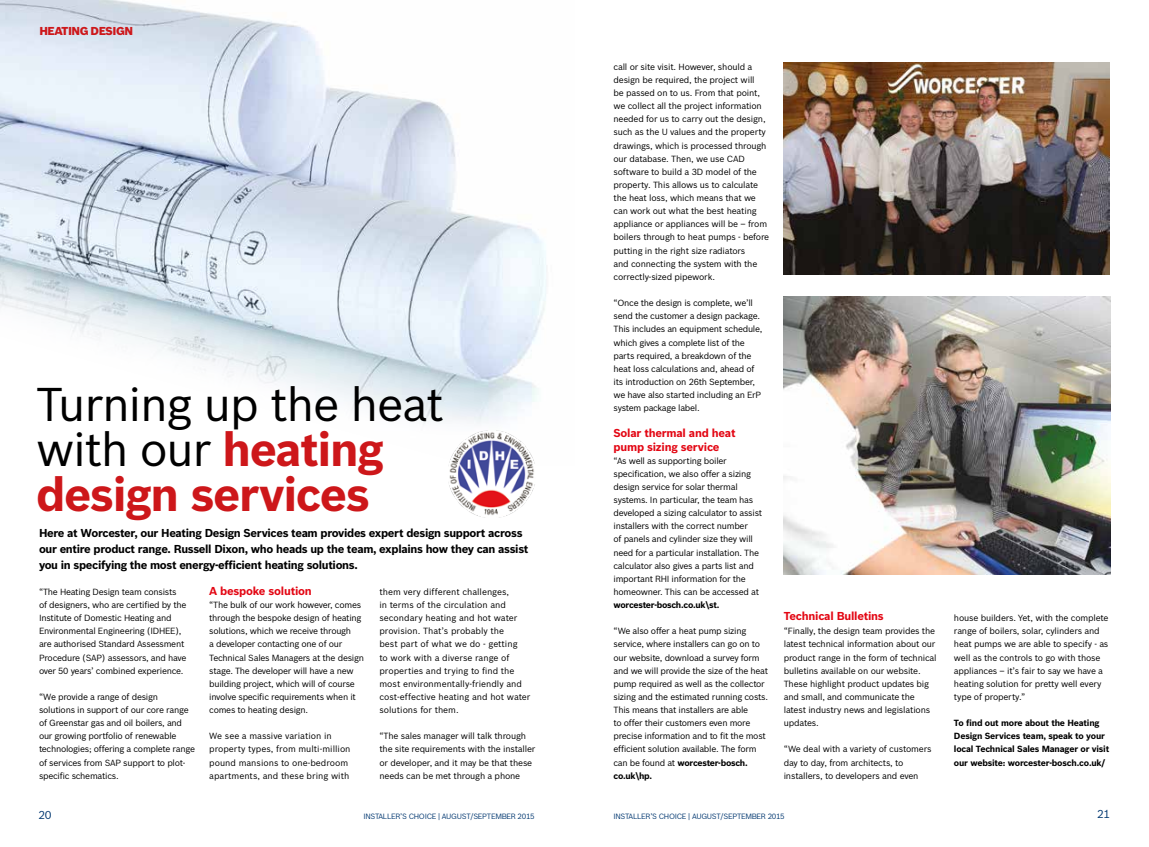
<style>
.page{position:relative;width:1149px;height:847px;background:#fff}
.page>*{position:absolute;margin:0;border:0;box-sizing:border-box;transform-origin:0 0}
.t1{font:46.38px/45px "Bosch Sans";letter-spacing:-.03em;color:#000}
.t2{font:700 11.25px/16.2px "Bosch Sans";letter-spacing:-.03em;color:#000}
.t3{font:700 11.25px/13.1px "Bosch Sans";letter-spacing:-.02em;color:#e30613}
.t4{font:900 11.25px "Bosch Sans";color:#cd171a}
.t5{font:11.25px "Bosch Sans";color:#003770}
.t6{font:8.75px/13.1px "Bosch Sans";letter-spacing:-.03em;color:#000}
.t7{font:8.75px/13.1px "Bosch Sans";color:#000}
.t8{font:700 8.75px/13.1px "Bosch Sans";letter-spacing:-.02em;color:#000}
.t9{font:7.5px "Bosch Sans";letter-spacing:-.04em;color:#003770}
.s1{font-weight:700;color:#cd171a}
.s2{font-weight:700}
</style>
<div class="page">
<img style="left:0;top:0;width:547px;height:431px">
<img style="left:783px;top:297px;width:326px;height:277px">
<img style="left:783px;top:63px;width:326px;height:212px">
<img style="left:448px;top:431px;width:87px;height:87px">
<p class="t4" style="left:39px;top:24px;width:9px">HEA</p>
<p class="t4" style="left:62px;top:24px;width:71px">TING DESIGN</p>
<h1 class="t1" style="left:36px;top:381px;width:409px">Turning up the heat with our <span class="s1">heating design services</span></h1>
<p class="t2" style="left:39px;top:524px;width:491px">Here at Worcester, our Heating Design Services team provides expert design support across our entire product range. Russell Dixon, who heads up the team, explains how they can assist you in specifying the most energy-efficient heating solutions.</p>
<p class="t3" style="left:209px;top:584px;width:104px">A bespoke solution</p>
<p class="t6" style="left:209px;top:598px;width:156px">“The bulk of our work however, comes through the bespoke design of heating solutions, which we receive through<br>a developer contacting one of our Technical Sales Managers at the design stage. The developer will have a new building project, which will of course involve specific requirements when it comes to heating design.</p>
<p class="t7" style="left:209px;top:729px;width:143px">We see a massive variation in property types, from multi-million pound mansions to one-bedroom apartments, and these bring with</p>
<p class="t7" style="left:379px;top:585px;width:152px">them very different challenges,<br>in terms of the circulation and secondary heating and hot water provision. That’s probably the<br>best part of what we do - getting<br>to work with a diverse range of properties and trying to find the most environmentally-friendly and cost-effective heating and hot water solutions for them.</p>
<p class="t6" style="left:379px;top:729px;width:157px">“The sales manager will talk through the site requirements with the installer or developer, and it may be that these needs can be met through a phone</p>
<p class="t6" style="left:39px;top:585px;width:149px">“The Heating Design team consists of designers, who are certified by the Institute of Domestic Heating and Environmental Engineering (IDHEE), are authorised Standard Assessment Procedure (SAP) assessors, and have over 50 years’ combined experience.</p>
<p class="t6" style="left:39px;top:690px;width:157px">“We provide a range of design solutions in support of our core range of Greenstar gas and oil boilers, and our growing portfolio of renewable technologies; offering a complete range of services from SAP support to plot&shy;specific schematics.</p>
<p class="t6" style="left:613px;top:60px;width:157px">call or site visit. However, should a design be required, the project will<br>be passed on to us. From that point, we collect all the project information needed for us to carry out the design, such as the U values and the property drawings, which is processed through our database. Then, we use CAD software to build a 3D model of the property. This allows us to calculate the heat loss, which means that we can work out what the best heating appliance or appliances will be – from boilers through to heat pumps - before putting in the right size radiators<br>and connecting the system with the correctly-sized pipework.</p>
<p class="t6" style="left:613px;top:296px;width:150px">“Once the design is complete, we’ll send the customer a design package.<br>This includes an equipment schedule, which gives a complete list of the parts required, a breakdown of the heat loss calculations and, ahead of its introduction on 26th September, we have also started including an ErP system package label.</p>
<p class="t3" style="left:613px;top:427px;width:124px">Solar thermal and heat pump sizing service</p>
<p class="t6" style="left:613px;top:454px;width:150px">“As well as supporting boiler specification, we also offer a sizing design service for solar thermal systems. In particular, the team has developed a sizing calculator to assist installers with the correct number<br>of panels and cylinder size they will need for a particular installation. The calculator also gives a parts list and important RHI information for the homeowner. This can be accessed at</p>
<p class="t8" style="left:613px;top:598px;width:107px">worcester-bosch.co.uk\st.</p>
<p class="t6" style="left:613px;top:624px;width:156px">“We also offer a heat pump sizing service, where installers can go on to our website, download a survey form and we will provide the size of the heat pump required as well as the collector sizing and the estimated running costs.<br>This means that installers are able<br>to offer their customers even more precise information and to fit the most efficient solution available. The form can be found at <span class="s2">worcester-bosch. co.uk\hp.</span></p>
<p class="t3" style="left:783px;top:609px;width:102px">Technical Bulletins</p>
<p class="t6" style="left:783px;top:624px;width:154px">“Finally, the design team provides the latest technical information about our product range in the form of technical bulletins available on our website.<br>These highlight product updates big and small, and communicate the latest industry news and legislations updates.</p>
<p class="t6" style="left:783px;top:742px;width:149px">“We deal with a variety of customers day to day, from architects, to installers, to developers and even</p>
<p class="t6" style="left:953px;top:611px;width:156px">house builders. Yet, with the complete range of boilers, solar, cylinders and heat pumps we are able to specify - as well as the controls to go with those appliances – it’s fair to say we have a heating solution for pretty well every type of property.”</p>
<p class="t8" style="left:953px;top:716px;width:157px">To find out more about the Heating Design Services team, speak to your local Technical Sales Manager or visit our website: worcester-bosch.co.uk/</p>
<p class="t5" style="left:39px;top:807px;width:15px">20</p>
<p class="t9" style="left:363px;top:811px;width:173px">INSTALLER’S CHOICE | AUGUST/SEPTEMBER 2015</p>
<p class="t9" style="left:613px;top:811px;width:173px">INSTALLER’S CHOICE | AUGUST/SEPTEMBER 2015</p>
<p class="t5" style="left:1096px;top:807px;width:15px">21</p>
</div>
